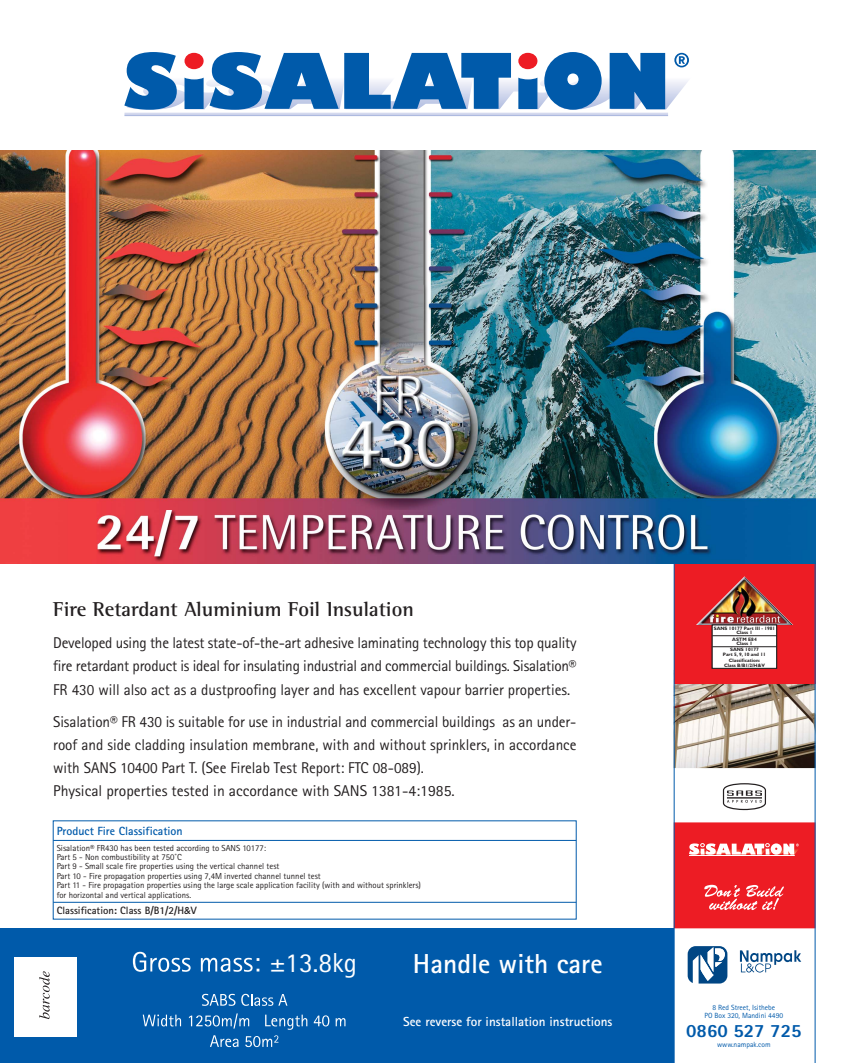
<style>
.page{position:relative;width:851px;height:1063px;background:#fff}
.page>*{position:absolute;margin:0;border:0;box-sizing:border-box;transform-origin:0 0}
.t1{font:700 27.5px "Rotis Sans Serif";color:#fff}
.t2{font:27.5px "Rotis Sans Serif";color:#fff}
.t3{font:700 20.62px "Rotis Semi Serif";color:#231f20}
.t4{font:800 18.75px "Rotis Sans Serif";color:#005aaa}
.t5{font:15.62px/23.1px "Rotis Sans Serif";color:#231f20;text-align:justify}
.t6{font:700 13.12px "Rotis Sans Serif";color:#fff}
.t7{font:700 11.88px "Rotis Sans Serif";color:#005aaa}
.t8{font:700 10.62px "Rotis Sans Serif";color:#231f20}
.t9{font:8.75px/9.4px "Rotis Sans Serif";color:#231f20}
.t10{font:7.5px/8.1px "Rotis Sans Serif";color:#005aaa;text-align:center}
.t11{font:700 4.88px/4.3px "Gill Sans";color:#231f20;text-align:center}
.s1{font-family:"Gill Sans";font-weight:400}
</style>
<div class="page">
<img style="left:674px;top:683px;width:140px;height:85px">
<div style="left:673px;top:561px;width:142px;height:122px;background:#ed1c24"></div>
<div style="left:0;top:929px;width:673px;height:134px;background:#005aaa"></div>
<svg style="left:124px;top:52px;width:565px;height:58px"></svg>
<div style="left:518px;top:53px;width:19px;height:16px;background:#ed1c24;border-radius:50%"></div>
<hr style="left:124px;top:113px;width:544px;height:2px;background:#d4d9ee">
<hr style="left:124px;top:115px;width:544px;height:1px;background:#aebadf">
<svg style="left:133px;top:952px;width:57px;height:20px"></svg>
<svg style="left:201px;top:958px;width:58px;height:14px"></svg>
<div style="left:15px;top:957px;width:62px;height:80px;background:#fff"></div>
<svg style="left:39px;top:971px;width:11px;height:48px"></svg>
<svg style="left:143px;top:1015px;width:38px;height:11px"></svg>
<svg style="left:189px;top:1013px;width:118px;height:34px"></svg>
<svg style="left:314px;top:1015px;width:15px;height:11px"></svg>
<svg style="left:335px;top:1018px;width:10px;height:8px"></svg>
<svg style="left:202px;top:994px;width:33px;height:12px"></svg>
<svg style="left:241px;top:994px;width:46px;height:12px"></svg>
<svg style="left:687px;top:946px;width:40px;height:38px"></svg>
<svg style="left:739px;top:950px;width:62px;height:23px"></svg>
<svg style="left:722px;top:783px;width:44px;height:27px"></svg>
<img style="left:0;top:150px;width:815px;height:361px">
<img style="left:696px;top:576px;width:97px;height:49px">
<div style="left:711px;top:625px;width:65px;height:44px;border:1px solid #231f20"></div>
<div style="left:712px;top:625px;width:64px;height:43px;background:#fff"></div>
<hr style="left:712px;top:636px;width:64px;height:1px;background:#231f20">
<hr style="left:712px;top:647px;width:64px;height:1px;background:#231f20">
<img style="left:0;top:511px;width:815px;height:52px">
<div style="left:673px;top:822px;width:142px;height:106px;background:#ed1c24"></div>
<svg style="left:704px;top:885px;width:79px;height:25px"></svg>
<svg style="left:689px;top:843px;width:110px;height:12px"></svg>
<hr style="left:688px;top:855px;width:106px;height:1px;background:#fff">
<hr style="left:53px;top:902px;width:523px;height:1px;background:#005aaa">
<hr style="left:53px;top:840px;width:523px;height:1px;background:#005aaa">
<hr style="left:814px;top:563px;width:1px;height:500px;background:#005aaa">
<hr style="left:673px;top:563px;width:1px;height:500px;background:#005aaa">
<h2 class="t3" style="left:53px;top:602px;width:362px">Fire Retardant Aluminium Foil Insulation</h2>
<p class="t5" style="left:53px;top:633px;width:524px">Developed using the latest state-of-the-art adhesive laminating technology this top quality fire retardant product is ideal for insulating industrial and commercial buildings. Sisalation® FR 430 will also act as a dustproofing layer and has excellent vapour barrier properties.</p>
<p class="t5" style="left:53px;top:711px;width:524px;text-align:left">Sisalation® FR 430 is suitable for use in industrial and commercial buildings as an under&shy;roof and side cladding insulation membrane, with and without sprinklers, in accordance with SANS 10400 Part T. (See Firelab Test Report: FTC 08-089).<br>Physical properties tested in accordance with SANS 1381-4:1985.</p>
<p class="t7" style="left:57px;top:827px;width:127px">Product Fire Classification</p>
<p class="t9" style="left:57px;top:844px;width:366px">Sisalation® FR430 has been tested according to SANS 10177:<br>Part 5 - Non combustibility at 750˚C<br>Part 9 - Small scale fire properties using the vertical channel test<br>Part 10 - Fire propagation properties using 7,4M inverted channel tunnel test<br>Part 11 - Fire propagation properties using the large scale application facility (with and without sprinklers) for horizontal and vertical applications.</p>
<p class="t8" style="left:57px;top:907px;width:142px">Classification: Class B/B1/2/H<span class="s1">&amp;</span>V</p>
<h1 class="t1" style="left:413px;top:954px;width:191px">Handle with care</h1>
<h1 class="t2" style="left:285px;top:953px;width:73px">13.8kg</h1>
<p class="t6" style="left:403px;top:1017px;width:210px">See reverse for installation instructions</p>
<p class="t11" style="left:713px;top:627px;width:63px">SANS 10177 Part III - 1981<br>Class 1</p>
<p class="t11" style="left:732px;top:637px;width:26px">ASTM E84<br>Class 1</p>
<p class="t11" style="left:722px;top:648px;width:44px">SANS 10177<br>Part 5, 9, 10 and 11</p>
<p class="t11" style="left:723px;top:659px;width:42px">Classification:<br>Class B/B1/2/H&amp;V</p>
<p class="t10" style="left:704px;top:1004px;width:80px">8 Red Street, Isithebe<br>PO Box 320, Mandini 4490</p>
<p class="t4" style="left:686px;top:1024px;width:117px">0860 527 725</p>
<p class="t10" style="left:717px;top:1041px;width:55px">www.nampak.com</p>
</div>
